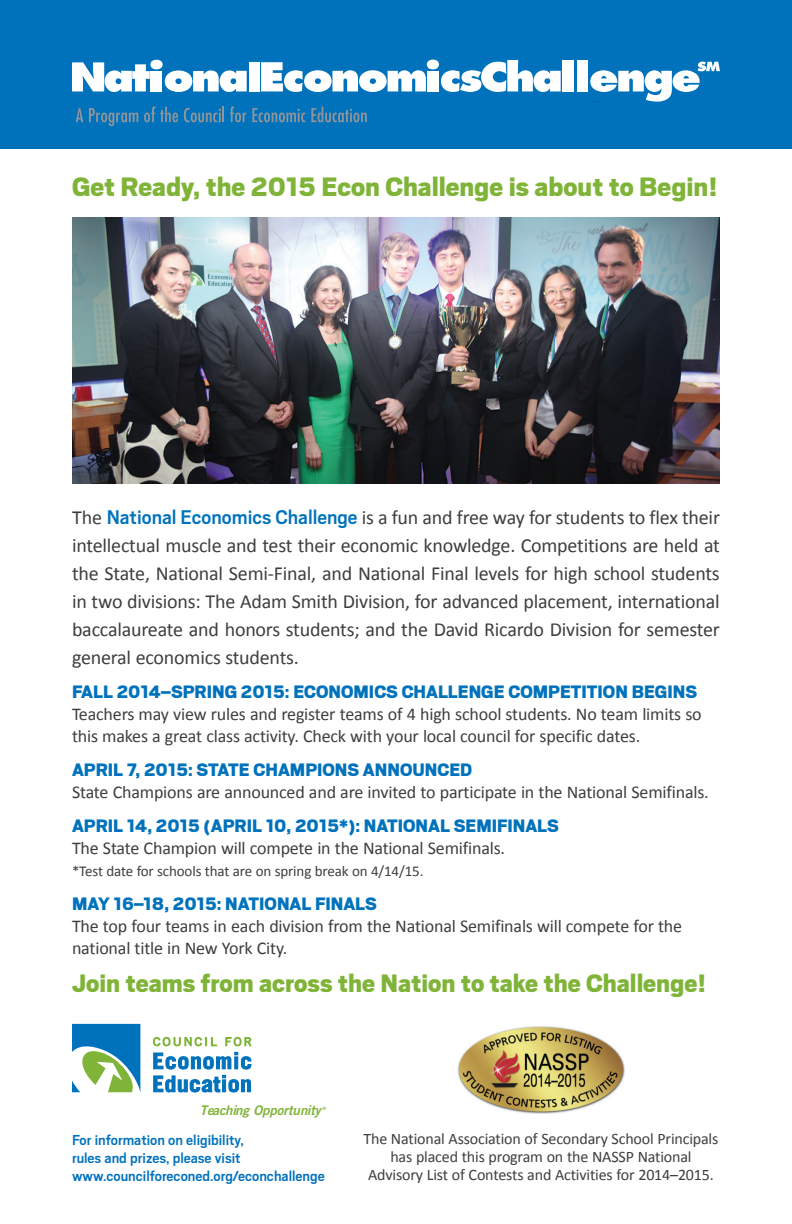
<style>
.page{position:relative;width:792px;height:1224px;background:#fff}
.page>*{position:absolute;margin:0;border:0;box-sizing:border-box;transform-origin:0 0}
.t1{font:900 29.6px "EW Sans";color:#7fb438}
.t2{font:900 28px "EW Sans";color:#7fb438}
.t3{font:20px/28px "Calibri";letter-spacing:-.01em;color:#3e3e3f;text-align:justify}
.t4{font:900 20px "EW Sans";color:#0072bc}
.t5{font:18px/22px "Calibri";letter-spacing:-.01em;color:#3e3e3f}
.t6{font:16px/18px "Calibri";letter-spacing:-.01em;color:#3e3e3f;text-align:center}
.t7{font:700 16px/18px "EW Sans";color:#0072bc}
.t8{font:15px "Calibri";letter-spacing:-.01em;color:#3e3e3f}
.t9{font:italic 13.2px "Trade Gothic Bold Two";color:#7fb438}
.t10{font:italic 4.6px "Trade Gothic Bold Two";color:#7fb438}
.s1{font-family:"EW Sans";font-weight:700;font-size:22px;color:#0072bc}
.s2{color:#0071bc}
</style>
<div class="page">
<svg style="left:153px;top:1052px;width:98px;height:17px"></svg>
<svg style="left:153px;top:1075px;width:98px;height:17px"></svg>
<svg style="left:153px;top:1036px;width:64px;height:10px"></svg>
<svg style="left:225px;top:1037px;width:27px;height:9px"></svg>
<svg style="left:72px;top:1024px;width:68px;height:68px"></svg>
<img style="left:72px;top:218px;width:648px;height:265px">
<div style="left:0;top:0;width:792px;height:149px;background:#0072bc"></div>
<svg style="left:76px;top:108px;width:7px;height:14px"></svg>
<svg style="left:89px;top:108px;width:49px;height:18px"></svg>
<svg style="left:144px;top:113px;width:6px;height:9px"></svg>
<svg style="left:146px;top:106px;width:32px;height:16px"></svg>
<svg style="left:184px;top:107px;width:40px;height:15px"></svg>
<svg style="left:230px;top:106px;width:16px;height:16px"></svg>
<svg style="left:252px;top:108px;width:53px;height:14px"></svg>
<svg style="left:311px;top:107px;width:56px;height:15px"></svg>
<svg style="left:590px;top:62px;width:130px;height:40px"></svg>
<div style="left:563px;top:60px;width:11px;height:31px;background:#fff"></div>
<div style="left:577px;top:60px;width:11px;height:31px;background:#fff"></div>
<svg style="left:261px;top:60px;width:300px;height:32px"></svg>
<div style="left:249px;top:62px;width:11px;height:29px;background:#fff"></div>
<svg style="left:72px;top:60px;width:175px;height:32px"></svg>
<img style="left:457px;top:1026px;width:168px;height:87px">
<p class="t1" style="left:72px;top:168px;width:647px">Get Ready, the 2015 Econ Challenge is about to Begin!</p>
<p class="t3" style="left:72px;top:502px;width:649px">The <span class="s1">National Economics Challenge</span> is a fun and free way for students to flex their intellectual muscle and test their economic knowledge. Competitions are held at the State, National Semi-Final, and National Final levels for high school students in two divisions: The Adam Smith Division, for advanced placement, international baccalaureate and honors students; and the David Ricardo Division for semester general economics students.</p>
<p class="t4" style="left:72px;top:679px;width:627px">FALL 2014–SPRING 2015: ECONOMICS CHALLENGE COMPETITION BEGINS</p>
<p class="t5" style="left:72px;top:702px;width:631px">Teachers may view rules and register teams of 4 high school students. No team limits so this makes a great class activity. Check with your local council for specific dates.</p>
<p class="t4" style="left:72px;top:757px;width:402px">APRIL 7, 2015: STATE CHAMPIONS ANNOUNCED</p>
<p class="t5" style="left:72px;top:780px;width:638px">State Champions are announced and are invited to participate in the National Semifinals.</p>
<p class="t4" style="left:72px;top:813px;width:488px">APRIL 14, 2015 (APRIL 10, 2015*): NATIONAL SEMIFINALS</p>
<p class="t5" style="left:72px;top:836px;width:435px">The State Champion will compete in the National Semifinals.</p>
<p class="t8" style="left:72px;top:862px;width:353px">*Test date for schools that are on spring break on 4/14/15.</p>
<p class="t4" style="left:72px;top:891px;width:306px">MAY 16–18, 2015: NATIONAL FINALS</p>
<p class="t5" style="left:72px;top:914px;width:612px">The top four teams in each division from the National Semifinals will compete for the national title in New York City.</p>
<p class="t2" style="left:72px;top:965px;width:636px">Join teams from across the Nation to take the Challenge!</p>
<p class="t9" style="left:200px;top:1102px;width:123px">Teaching Opportunity</p>
<p class="t10" style="left:322px;top:1105px;width:5px">®</p>
<p class="t7" style="left:72px;top:1131px;width:254px">For information on eligibility,<br>rules and prizes, please visit <span class="s2">www.councilforeconed.org/econchallenge</span></p>
<p class="t6" style="left:364px;top:1129px;width:356px">The National Association of Secondary School Principals has placed this program on the NASSP National<br>Advisory List of Contests and Activities for 2014–2015.</p>
</div>
